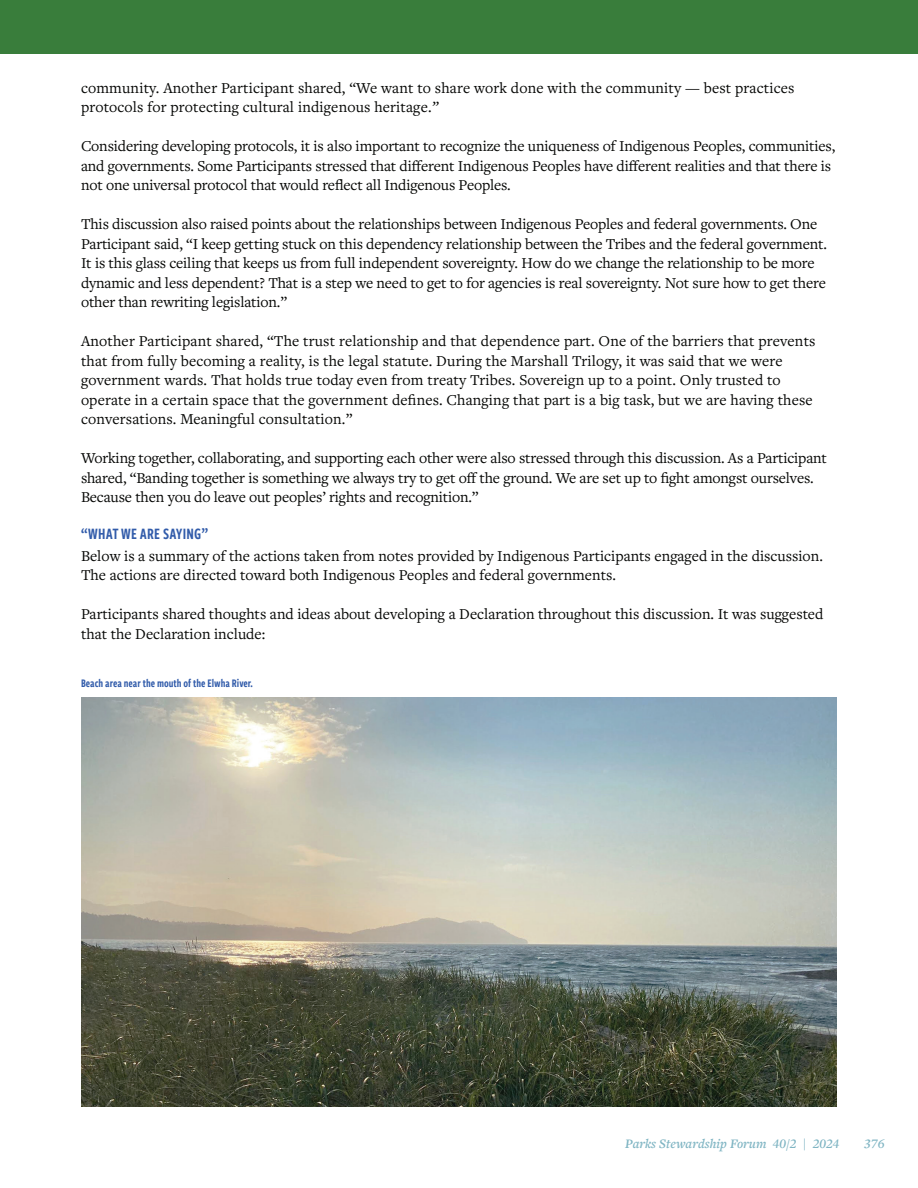
<style>
.page{position:relative;width:918px;height:1188px;background:#fff}
.page>*{position:absolute;margin:0;border:0;box-sizing:border-box;transform-origin:0 0}
.t1{font:16.5px "Freight Sans Cmp Pro Semi";letter-spacing:.01em;color:#325caa}
.t2{font:15.75px/19.5px "Freight Text Pro";letter-spacing:-.005em;color:#040503}
.t3{font:italic 600 13.5px "Freight Text Pro";color:#80b5c3}
.t4{font:12px "Freight Sans Cmp Pro Semi";color:#325caa}
.s1{font-style:italic}
</style>
<div class="page">
<div style="left:0;top:0;width:918px;height:54px;background:#397d3b"></div>
<img style="left:81px;top:698px;width:756px;height:409px">
<p class="t2" style="left:81px;top:78px;width:715px">community. Another Participant shared, “We want to share work done with the community — best practices protocols for protecting cultural indigenous heritage.<span class="s1">”</span></p>
<p class="t2" style="left:81px;top:136px;width:756px">Considering developing protocols, it is also important to recognize the uniqueness of Indigenous Peoples, communities, and governments. Some Participants stressed that different Indigenous Peoples have different realities and that there is not one universal protocol that would reflect all Indigenous Peoples.</p>
<p class="t2" style="left:81px;top:214px;width:748px">This discussion also raised points about the relationships between Indigenous Peoples and federal governments. One Participant said, “I keep getting stuck on this dependency relationship between the Tribes and the federal government.<br>It is this glass ceiling that keeps us from full independent sovereignty. How do we change the relationship to be more dynamic and less dependent? That is a step we need to get to for agencies is real sovereignty. Not sure how to get there other than rewriting legislation.”</p>
<p class="t2" style="left:81px;top:331px;width:736px">Another Participant shared, “The trust relationship and that dependence part. One of the barriers that prevents that from fully becoming a reality, is the legal statute. During the Marshall Trilogy, it was said that we were government wards. That holds true today even from treaty Tribes. Sovereign up to a point. Only trusted to operate in a certain space that the government defines. Changing that part is a big task, but we are having these conversations. Meaningful consultation.”</p>
<p class="t2" style="left:81px;top:448px;width:748px">Working together, collaborating, and supporting each other were also stressed through this discussion. As a Participant shared, “Banding together is something we always try to get off the ground. We are set up to fight amongst ourselves.<br>Because then you do leave out peoples’ rights and recognition.”</p>
<p class="t1" style="left:81px;top:523px;width:129px">“WHAT WE ARE SAYING”</p>
<p class="t2" style="left:81px;top:546px;width:743px">Below is a summary of the actions taken from notes provided by Indigenous Participants engaged in the discussion.<br>The actions are directed toward both Indigenous Peoples and federal governments.</p>
<p class="t2" style="left:81px;top:604px;width:744px">Participants shared thoughts and ideas about developing a Declaration throughout this discussion. It was suggested that the Declaration include:</p>
<p class="t4" style="left:81px;top:675px;width:174px">Beach area near the mouth of the Elwha River.</p>
<p class="t3" style="left:625px;top:1134px;width:216px">Parks Stewardship Forum 40/2 | 2024</p>
<p class="t3" style="left:864px;top:1134px;width:22px">376</p>
</div>
